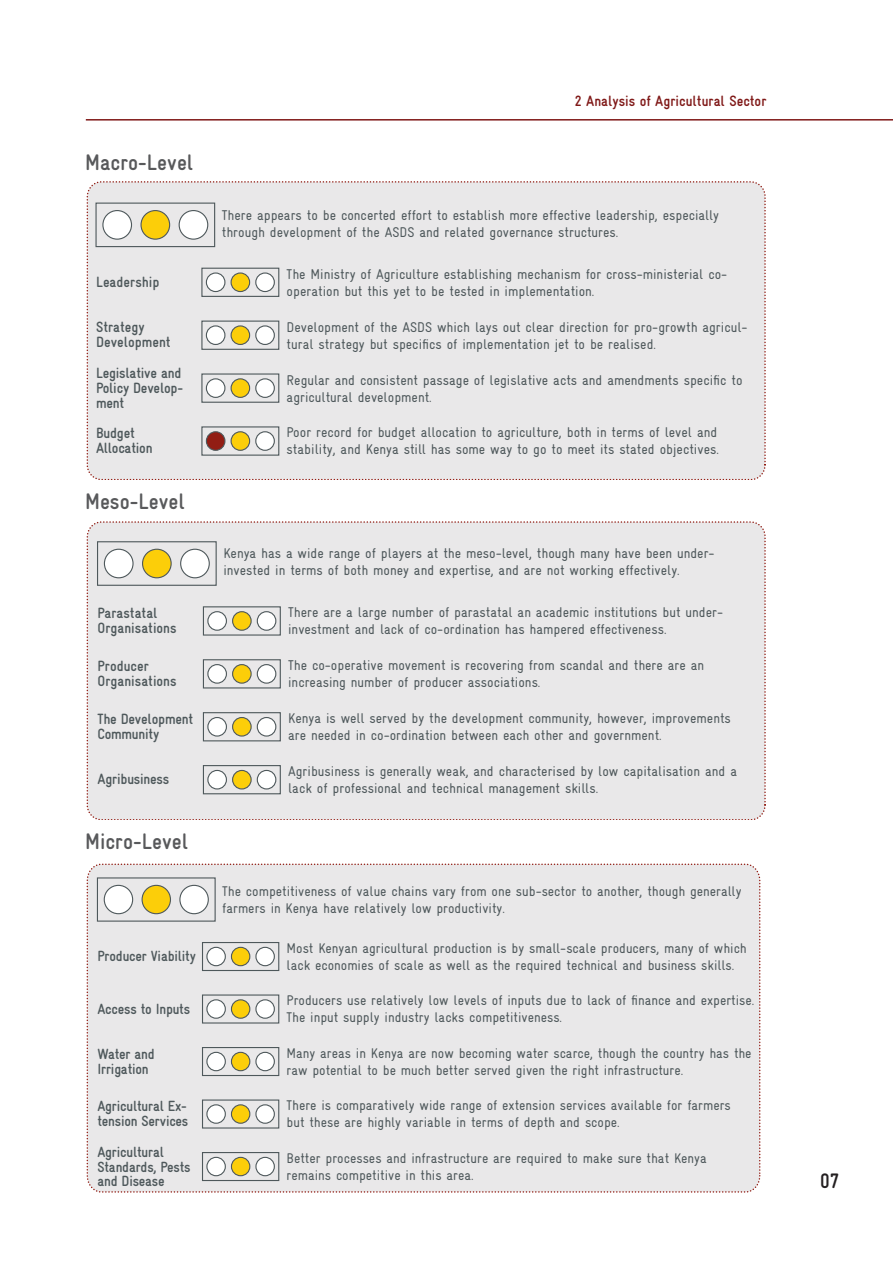
<style>
.page{position:relative;width:893px;height:1263px;background:#fff}
.page>*{position:absolute;margin:0;border:0;box-sizing:border-box;transform-origin:0 0}
.t1{font:700 22.5px "Gravur Condensed";color:#58595b}
.t2{font:700 21px "Gravur Condensed";color:#231f20}
.t3{font:700 15px/15px "Gravur Condensed";letter-spacing:-.015em;color:#4e585b}
.t4{font:700 15px "Gravur Condensed";color:#801918}
.t5{font:700 14.85px/14.9px "Gravur Condensed";letter-spacing:-.015em;color:#4e585b}
.t6{font:condensed 14.25px/17.1px "Gravur";color:#4e585b}
.t7{font:condensed 14.1px/17px "Gravur";color:#4e585b}
</style>
<div class="page">
<hr style="left:86px;top:119px;width:806px;height:2px;background:#801918">
<div style="left:87px;top:182px;width:678px;height:298px;background:#e9e8e9;border-radius:14px"></div>
<svg style="left:201px;top:267px;width:79px;height:30px"></svg>
<svg style="left:201px;top:320px;width:79px;height:30px"></svg>
<svg style="left:201px;top:373px;width:79px;height:30px"></svg>
<svg style="left:201px;top:426px;width:79px;height:30px"></svg>
<svg style="left:95px;top:202px;width:121px;height:46px"></svg>
<div style="left:87px;top:522px;width:678px;height:298px;background:#e9e8e9;border-radius:14px"></div>
<svg style="left:97px;top:541px;width:120px;height:45px"></svg>
<svg style="left:202px;top:606px;width:79px;height:30px"></svg>
<svg style="left:202px;top:659px;width:79px;height:30px"></svg>
<svg style="left:202px;top:712px;width:79px;height:30px"></svg>
<svg style="left:202px;top:765px;width:79px;height:30px"></svg>
<div style="left:86px;top:863px;width:675px;height:330px;background:#e9e8e9"></div>
<svg style="left:96px;top:877px;width:120px;height:45px"></svg>
<svg style="left:201px;top:941px;width:79px;height:31px"></svg>
<svg style="left:201px;top:994px;width:79px;height:30px"></svg>
<svg style="left:201px;top:1046px;width:79px;height:31px"></svg>
<svg style="left:201px;top:1099px;width:79px;height:30px"></svg>
<svg style="left:201px;top:1151px;width:79px;height:31px"></svg>
<h1 class="t1" style="left:85px;top:154px;width:110px">Macro-Level</h1>
<p class="t4" style="left:575px;top:95px;width:193px">2 Analysis of Agricultural Sector</p>
<p class="t6" style="left:222px;top:208px;width:499px">There appears to be concerted effort to establish more effective leadership, especially through development of the ASDS and related governance structures.</p>
<p class="t3" style="left:96px;top:276px;width:65px">Leadership</p>
<p class="t6" style="left:286px;top:267px;width:442px">The Ministry of Agriculture establishing mechanism for cross-ministerial co&shy;operation but this yet to be tested in implementation.</p>
<p class="t6" style="left:286px;top:320px;width:462px">Development of the ASDS which lays out clear direction for pro-growth agricul&shy;tural strategy but specifics of implementation jet to be realised.</p>
<p class="t3" style="left:96px;top:367px;width:89px;text-align:justify">Legislative and Policy Develop&shy;ment</p>
<p class="t6" style="left:286px;top:373px;width:457px">Regular and consistent passage of legislative acts and amendments specific to agricultural development.</p>
<p class="t6" style="left:286px;top:426px;width:434px">Poor record for budget allocation to agriculture, both in terms of level and stability, and Kenya still has some way to go to meet its stated objectives.</p>
<p class="t3" style="left:96px;top:321px;width:76px">Strategy<br>Development</p>
<p class="t3" style="left:96px;top:427px;width:58px">Budget<br>Allocation</p>
<h1 class="t1" style="left:85px;top:493px;width:101px">Meso-Level</h1>
<p class="t6" style="left:223px;top:546px;width:493px">Kenya has a wide range of players at the meso-level, though many have been under&shy;invested in terms of both money and expertise, and are not working effectively.</p>
<p class="t3" style="left:97px;top:607px;width:81px">Parastatal<br>Organisations</p>
<p class="t6" style="left:288px;top:605px;width:436px">There are a large number of parastatal an academic institutions but under&shy;investment and lack of co-ordination has hampered effectiveness.</p>
<p class="t6" style="left:288px;top:658px;width:417px">The co-operative movement is recovering from scandal and there are an increasing number of producer associations.</p>
<p class="t3" style="left:97px;top:713px;width:97px">The Development<br>Community</p>
<p class="t6" style="left:288px;top:711px;width:444px">Kenya is well served by the development community, however, improvements are needed in co-ordination between each other and government.</p>
<p class="t6" style="left:288px;top:764px;width:450px">Agribusiness is generally weak, and characterised by low capitalisation and a lack of professional and technical management skills.</p>
<p class="t3" style="left:97px;top:660px;width:81px">Producer<br>Organisations</p>
<p class="t3" style="left:97px;top:773px;width:73px">Agribusiness</p>
<h1 class="t1" style="left:85px;top:833px;width:105px">Micro-Level</h1>
<p class="t7" style="left:222px;top:884px;width:521px">The competitiveness of value chains vary from one sub-sector to another, though generally farmers in Kenya have relatively low productivity.</p>
<p class="t5" style="left:97px;top:950px;width:100px">Producer Viability</p>
<p class="t7" style="left:286px;top:941px;width:461px">Most Kenyan agricultural production is by small-scale producers, many of which lack economies of scale as well as the required technical and business skills.</p>
<p class="t5" style="left:97px;top:1003px;width:94px">Access to Inputs</p>
<p class="t7" style="left:286px;top:994px;width:469px">Producers use relatively low levels of inputs due to lack of finance and expertise.<br>The input supply industry lacks competitiveness.</p>
<p class="t5" style="left:97px;top:1048px;width:59px">Water and<br>Irrigation</p>
<p class="t7" style="left:286px;top:1046px;width:466px">Many areas in Kenya are now becoming water scarce, though the country has the raw potential to be much better served given the right infrastructure.</p>
<p class="t7" style="left:286px;top:1099px;width:446px">There is comparatively wide range of extension services available for farmers but these are highly variable in terms of depth and scope.</p>
<p class="t7" style="left:286px;top:1151px;width:421px">Better processes and infrastructure are required to make sure that Kenya remains competitive in this area.</p>
<p class="t5" style="left:97px;top:1100px;width:92px">Agricultural Ex&shy;tension Services</p>
<p class="t5" style="left:97px;top:1146px;width:95px">Agricultural<br>Standards, Pests and Disease</p>
<h2 class="t2" style="left:820px;top:1174px;width:21px">07</h2>
</div>
